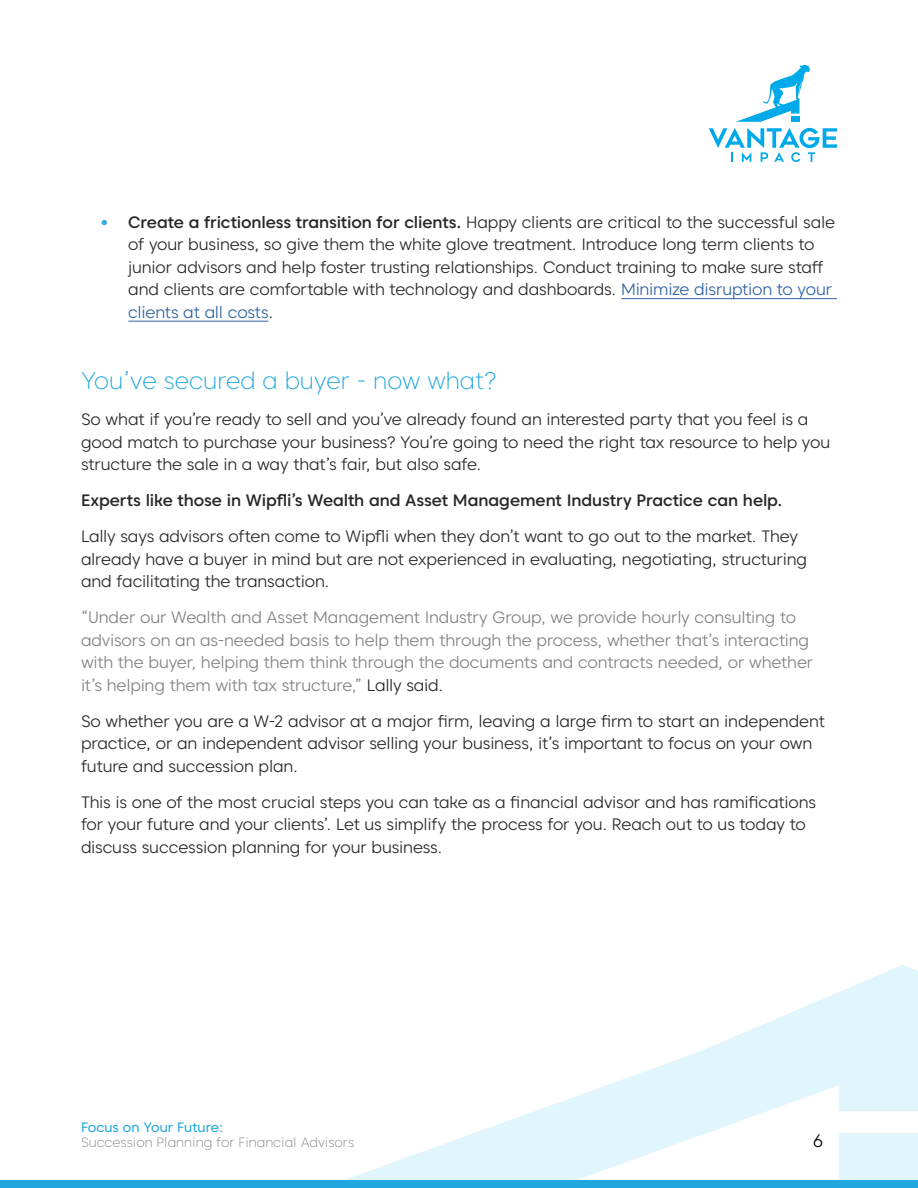
<style>
.page{position:relative;width:918px;height:1188px;background:#fff}
.page>*{position:absolute;margin:0;border:0;box-sizing:border-box;transform-origin:0 0}
.t1{font:200 24px "Caros";color:#22a7df}
.t2{font:300 18px "Caros";color:#000}
.t3{font:300 16.5px/22.5px "Caros";letter-spacing:-.01em;color:#292829}
.t4{font:300 16.5px/22.5px "Caros";letter-spacing:-.005em;color:#808285}
.t5{font:500 16.5px "Caros";letter-spacing:-.005em;color:#292829}
.t6{font:200 13.5px "Caros";color:#808285}
.t7{font:13.5px "Caros";color:#22a7df}
.s1{font-weight:900;color:#38aae1}
.s2{font-weight:500}
.s3{color:#2f63a2}
.s4{color:#292829}
</style>
<div class="page">
<svg style="left:345px;top:965px;width:573px;height:215px"></svg>
<div style="left:0;top:1180px;width:918px;height:8px;background:#22a7df"></div>
<svg style="left:709px;top:128px;width:128px;height:34px"></svg>
<svg style="left:736px;top:65px;width:74px;height:57px"></svg>
<hr style="left:621px;top:298px;width:216px;height:1px;background:#2f63a2">
<hr style="left:128px;top:321px;width:140px;height:1px;background:#2f63a2">
<p class="t3" style="left:128px;top:210px;width:708px;text-indent:-27px"><span class="s1">•</span> <span class="s2">Create a frictionless transition for clients.</span> Happy clients are critical to the successful sale of your business, so give them the white glove treatment. Introduce long term clients to junior advisors and help foster trusting relationships. Conduct training to make sure staff and clients are comfortable with technology and dashboards. <span class="s3">Minimize disruption to your clients at all costs</span>.</p>
<h1 class="t1" style="left:81px;top:366px;width:417px">You’ve secured a buyer - now what?</h1>
<p class="t3" style="left:81px;top:408px;width:751px">So what if you’re ready to sell and you’ve already found an interested party that you feel is a good match to purchase your business? You’re going to need the right tax resource to help you structure the sale in a way that’s fair, but also safe.</p>
<p class="t5" style="left:81px;top:490px;width:703px">Experts like those in Wipfli’s Wealth and Asset Management Industry Practice can help.</p>
<p class="t3" style="left:81px;top:525px;width:728px">Lally says advisors often come to Wipfli when they don’t want to go out to the market. They already have a buyer in mind but are not experienced in evaluating, negotiating, structuring and facilitating the transaction.</p>
<p class="t4" style="left:81px;top:606px;width:734px">“Under our Wealth and Asset Management Industry Group, we provide hourly consulting to advisors on an as-needed basis to help them through the process, whether that’s interacting with the buyer, helping them think through the documents and contracts needed, or whether it’s helping them with tax structure,” <span class="s4">Lally said.</span></p>
<p class="t3" style="left:81px;top:710px;width:745px">So whether you are a W-2 advisor at a major firm, leaving a large firm to start an independent practice, or an independent advisor selling your business, it’s important to focus on your own future and succession plan.</p>
<p class="t3" style="left:81px;top:791px;width:737px">This is one of the most crucial steps you can take as a financial advisor and has ramifications for your future and your clients’. Let us simplify the process for you. Reach out to us today to discuss succession planning for your business.</p>
<p class="t7" style="left:81px;top:1118px;width:144px">Focus on Your Future:</p>
<p class="t6" style="left:81px;top:1134px;width:275px">Succession Planning for Financial Advisors</p>
<p class="t2" style="left:813px;top:1129px;width:12px">6</p>
</div>
